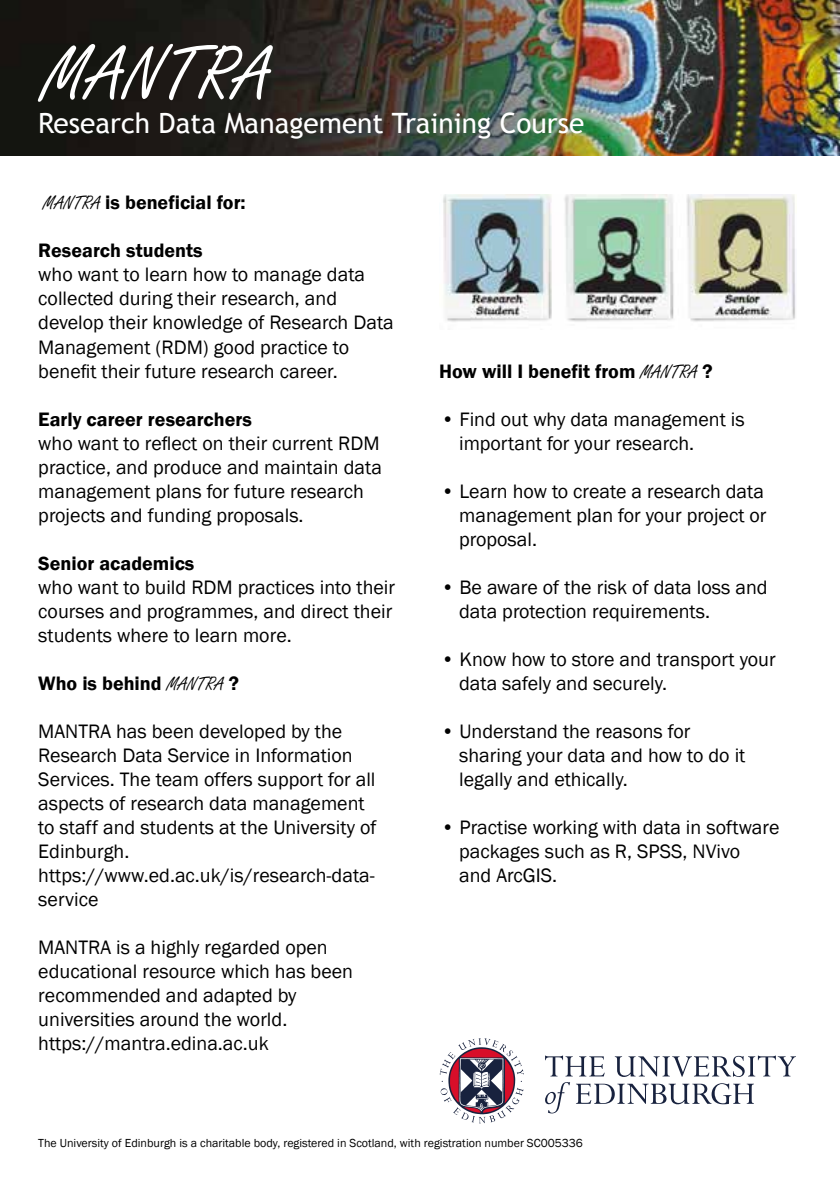
<style>
.page{position:relative;width:840px;height:1191px;background:#fff}
.page>*{position:absolute;margin:0;border:0;box-sizing:border-box;transform-origin:0 0}
.t1{font:80px "Freestyle Script";color:#fff}
.t2{font:28px "Trebuchet MS";color:#fff}
.t3{font:20px/24px "Franklin Gothic";color:#000}
.t4{font:20px "Franklin Gothic Demi";color:#000}
.t5{font:12px "Franklin Gothic";color:#000}
.s1{font-family:"Freestyle Script"}
</style>
<div class="page">
<img style="left:0;top:0;width:839px;height:156px">
<svg style="left:439px;top:1038px;width:84px;height:85px"></svg>
<svg style="left:545px;top:1055px;width:59px;height:21px"></svg>
<svg style="left:614px;top:1055px;width:181px;height:22px"></svg>
<svg style="left:545px;top:1082px;width:24px;height:31px"></svg>
<svg style="left:576px;top:1083px;width:177px;height:21px"></svg>
<img style="left:443px;top:194px;width:352px;height:128px">
<h1 class="t1" style="left:42px;top:31px;width:229px">MANTRA</h1>
<h2 class="t2" style="left:38px;top:106px;width:547px">Research Data Management Training Course</h2>
<p class="t4" style="left:43px;top:188px;width:204px"><span class="s1">MANTRA</span> is beneficial for:</p>
<p class="t4" style="left:38px;top:236px;width:166px">Research students</p>
<p class="t3" style="left:38px;top:263px;width:357px">who want to learn how to manage data collected during their research, and develop their knowledge of Research Data Management (RDM) good practice to benefit their future research career.</p>
<p class="t4" style="left:38px;top:404px;width:215px">Early career researchers</p>
<p class="t3" style="left:38px;top:431px;width:345px">who want to reflect on their current RDM practice, and produce and maintain data management plans for future research projects and funding proposals.</p>
<p class="t4" style="left:38px;top:548px;width:157px">Senior academics</p>
<p class="t3" style="left:38px;top:575px;width:358px">who want to build RDM practices into their courses and programmes, and direct their students where to learn more.</p>
<p class="t4" style="left:38px;top:668px;width:202px">Who is behind <span class="s1">MANTRA</span> ?</p>
<p class="t3" style="left:38px;top:719px;width:339px">MANTRA has been developed by the<br>Research Data Service in Information<br>Services. The team offers support for all aspects of research data management to staff and students at the University of<br>Edinburgh. https://www.ed.ac.uk/is/research-data&shy;service</p>
<p class="t3" style="left:38px;top:935px;width:316px">MANTRA is a highly regarded open educational resource which has been recommended and adapted by universities around the world. https://mantra.edina.ac.uk</p>
<p class="t4" style="left:439px;top:356px;width:275px">How will I benefit from <span class="s1">MANTRA</span> ?</p>
<p class="t3" style="left:459px;top:407px;width:287px;text-indent:-18px">• Find out why data management is important for your research.</p>
<p class="t3" style="left:459px;top:479px;width:309px;text-indent:-18px">• Learn how to create a research data management plan for your project or proposal.</p>
<p class="t3" style="left:459px;top:575px;width:310px;text-indent:-18px">• Be aware of the risk of data loss and data protection requirements.</p>
<p class="t3" style="left:459px;top:647px;width:318px;text-indent:-18px">• Know how to store and transport your data safely and securely.</p>
<p class="t3" style="left:459px;top:719px;width:287px;text-indent:-18px">• Understand the reasons for sharing your data and how to do it legally and ethically.</p>
<p class="t3" style="left:459px;top:815px;width:321px;text-indent:-18px">• Practise working with data in software packages such as R, SPSS, NVivo<br>and ArcGIS.</p>
<p class="t5" style="left:38px;top:1136px;width:546px">The University of Edinburgh is a charitable body, registered in Scotland, with registration number SC005336</p>
</div>
